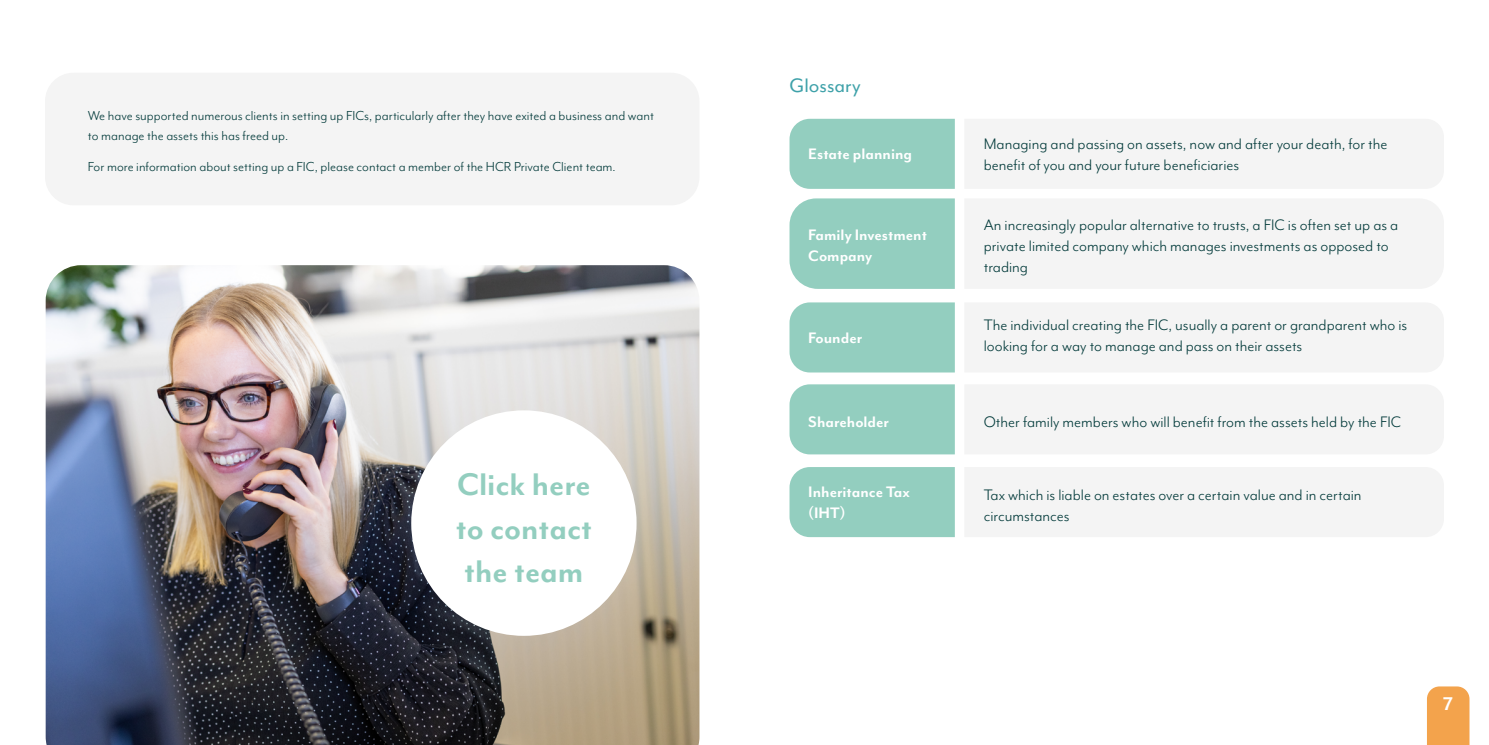
<style>
.page{position:relative;width:1489px;height:745px;background:#fff}
.page>*{position:absolute;margin:0;border:0;box-sizing:border-box;transform-origin:0 0}
.t1{font:700 36px/43.2px "Mr Eaves Mod OT";color:#93cebf;text-align:justify}
.t2{font:22.5px "Mr Eaves Mod OT";color:#3ea1a9}
.t3{font:700 21.25px "Mr Eaves Mod OT";color:#fff}
.t4{font:17.5px/21px "Mr Eaves Mod OT";color:#023a3a}
.t5{font:700 17.5px/21px "Mr Eaves Mod OT";color:#fff}
.t6{font:15px/20px "Mr Eaves Mod OT";color:#023a3a}
</style>
<div class="page">
<div style="left:1427px;top:686px;width:42px;height:58px;background:#f3a34c"></div>
<div style="left:789px;top:384px;width:165px;height:70px;background:#93cebf"></div>
<div style="left:965px;top:385px;width:478px;height:69px;background:#f4f4f4"></div>
<div style="left:789px;top:467px;width:165px;height:69px;background:#93cebf"></div>
<div style="left:965px;top:467px;width:478px;height:69px;background:#f4f4f4"></div>
<div style="left:789px;top:302px;width:165px;height:70px;background:#93cebf"></div>
<div style="left:965px;top:303px;width:478px;height:69px;background:#f4f4f4"></div>
<div style="left:789px;top:198px;width:165px;height:91px;background:#93cebf"></div>
<div style="left:965px;top:199px;width:478px;height:89px;background:#f4f4f4"></div>
<div style="left:789px;top:119px;width:165px;height:70px;background:#93cebf"></div>
<div style="left:965px;top:119px;width:478px;height:69px;background:#f4f4f4"></div>
<div style="left:45px;top:73px;width:654px;height:132px;background:#f4f4f4;border-radius:28px"></div>
<img style="left:46px;top:265px;width:653px;height:479px">
<div style="left:411px;top:410px;width:225px;height:225px;background:#fff;border-radius:50%"></div>
<p class="t6" style="left:88px;top:105px;width:567px">We have supported numerous clients in setting up FICs, particularly after they have exited a business and want to manage the assets this has freed up.</p>
<p class="t6" style="left:88px;top:156px;width:529px">For more information about setting up a FIC, please contact a member of the HCR Private Client team.</p>
<h1 class="t1" style="left:456px;top:462px;width:137px">Click here to contact the team</h1>
<p class="t2" style="left:789px;top:73px;width:73px">Glossary</p>
<p class="t5" style="left:808px;top:143px;width:105px">Estate planning</p>
<p class="t5" style="left:808px;top:224px;width:120px">Family Investment<br>Company</p>
<p class="t5" style="left:808px;top:327px;width:55px">Founder</p>
<p class="t5" style="left:808px;top:410px;width:82px">Shareholder</p>
<p class="t5" style="left:808px;top:481px;width:103px">Inheritance Tax (IHT)</p>
<p class="t4" style="left:983px;top:133px;width:405px">Managing and passing on assets, now and after your death, for the benefit of you and your future beneficiaries</p>
<p class="t4" style="left:983px;top:214px;width:416px">An increasingly popular alternative to trusts, a FIC is often set up as a private limited company which manages investments as opposed to trading</p>
<p class="t4" style="left:983px;top:314px;width:425px">The individual creating the FIC, usually a parent or grandparent who is looking for a way to manage and pass on their assets</p>
<p class="t4" style="left:983px;top:410px;width:419px">Other family members who will benefit from the assets held by the FIC</p>
<p class="t4" style="left:983px;top:483px;width:379px">Tax which is liable on estates over a certain value and in certain circumstances</p>
<p class="t3" style="left:1442px;top:691px;width:11px">7</p>
</div>
